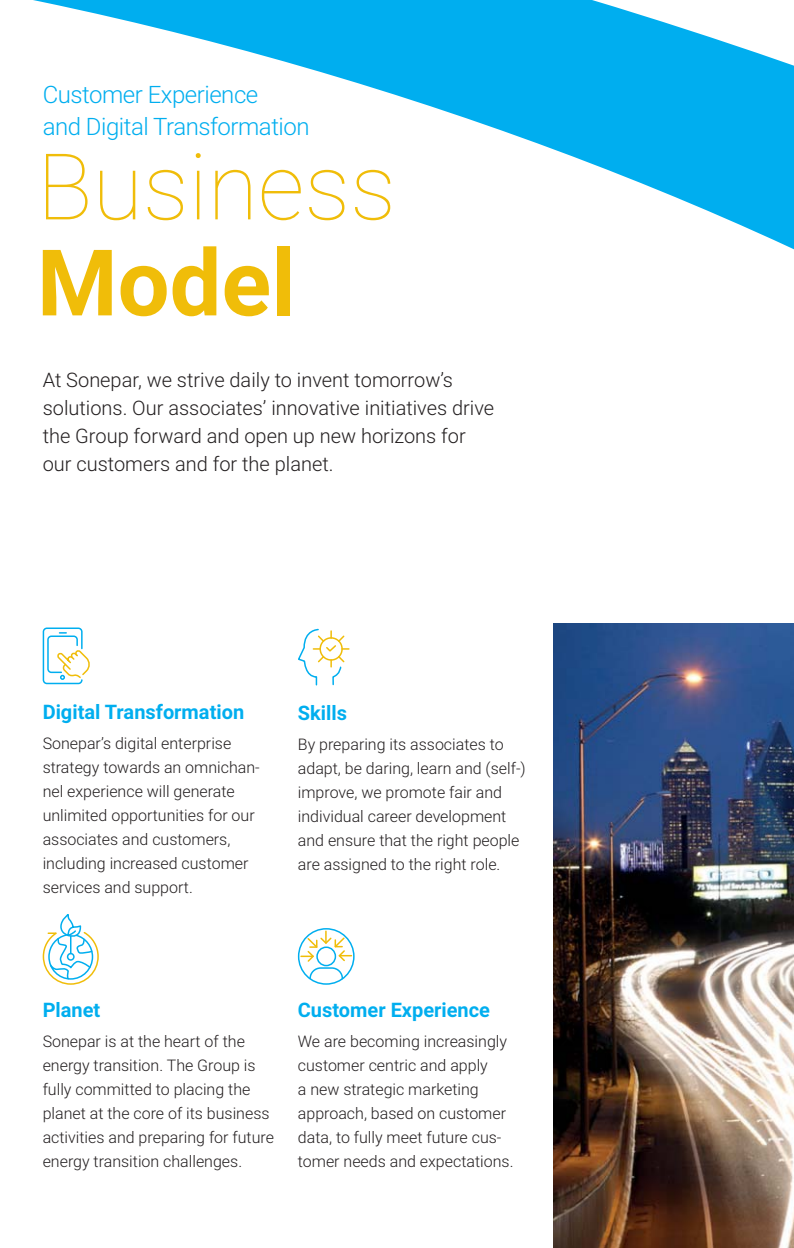
<style>
.page{position:relative;width:794px;height:1248px;background:#fff}
.page>*{position:absolute;margin:0;border:0;box-sizing:border-box;transform-origin:0 0}
.t1{font:100 92px "Roboto";color:#f0bd09}
.t2{font:700 92px "Roboto";color:#f0bd09}
.t3{font:300 24px/32px "Roboto";letter-spacing:-.02em;color:#00aeef}
.t4{font:300 20px/28px "Roboto";color:#231f20}
.t5{font:700 20px "Roboto";color:#00aeef}
.t6{font:300 16px/24px "Roboto";color:#231f20}
</style>
<div class="page">
<svg style="left:33px;top:0;width:761px;height:624px"></svg>
<img style="left:553px;top:624px;width:241px;height:623px">
<div style="left:43px;top:627px;width:40px;height:57px;border:2px solid #00aeef;border-radius:3px"></div>
<svg style="left:47px;top:632px;width:43px;height:48px"></svg>
<svg style="left:298px;top:628px;width:51px;height:58px"></svg>
<svg style="left:42px;top:914px;width:57px;height:71px"></svg>
<div style="left:298px;top:927px;width:56px;height:57px;border:2px solid #00aeef;border-radius:50%"></div>
<svg style="left:301px;top:931px;width:50px;height:49px"></svg>
<h2 class="t3" style="left:43px;top:81px;width:268px">Customer Experience<br>and Digital Transformation</h2>
<h1 class="t1" style="left:37px;top:134px;width:360px">Business</h1>
<h1 class="t2" style="left:37px;top:246px;width:260px">Model</h1>
<p class="t4" style="left:43px;top:368px;width:453px">At Sonepar, we strive daily to invent tomorrow’s solutions. Our associates’ innovative initiatives drive the Group forward and open up new horizons for our customers and for the planet.</p>
<p class="t5" style="left:43px;top:704px;width:203px">Digital Transformation</p>
<p class="t6" style="left:43px;top:732px;width:219px">Sonepar’s digital enterprise strategy towards an omnichan&shy;nel experience will generate unlimited opportunities for our associates and customers, including increased customer services and support.</p>
<p class="t5" style="left:298px;top:705px;width:51px">Skills</p>
<p class="t6" style="left:298px;top:733px;width:229px">By preparing its associates to adapt, be daring, learn and (self-) improve, we promote fair and individual career development and ensure that the right people are assigned to the right role.</p>
<p class="t5" style="left:43px;top:1002px;width:59px">Planet</p>
<p class="t6" style="left:43px;top:1030px;width:233px">Sonepar is at the heart of the energy transition. The Group is fully committed to placing the planet at the core of its business activities and preparing for future energy transition challenges.</p>
<p class="t5" style="left:298px;top:1002px;width:194px">Customer Experience</p>
<p class="t6" style="left:298px;top:1030px;width:217px">We are becoming increasingly customer centric and apply<br>a new strategic marketing approach, based on customer data, to fully meet future cus&shy;tomer needs and expectations.</p>
</div>
